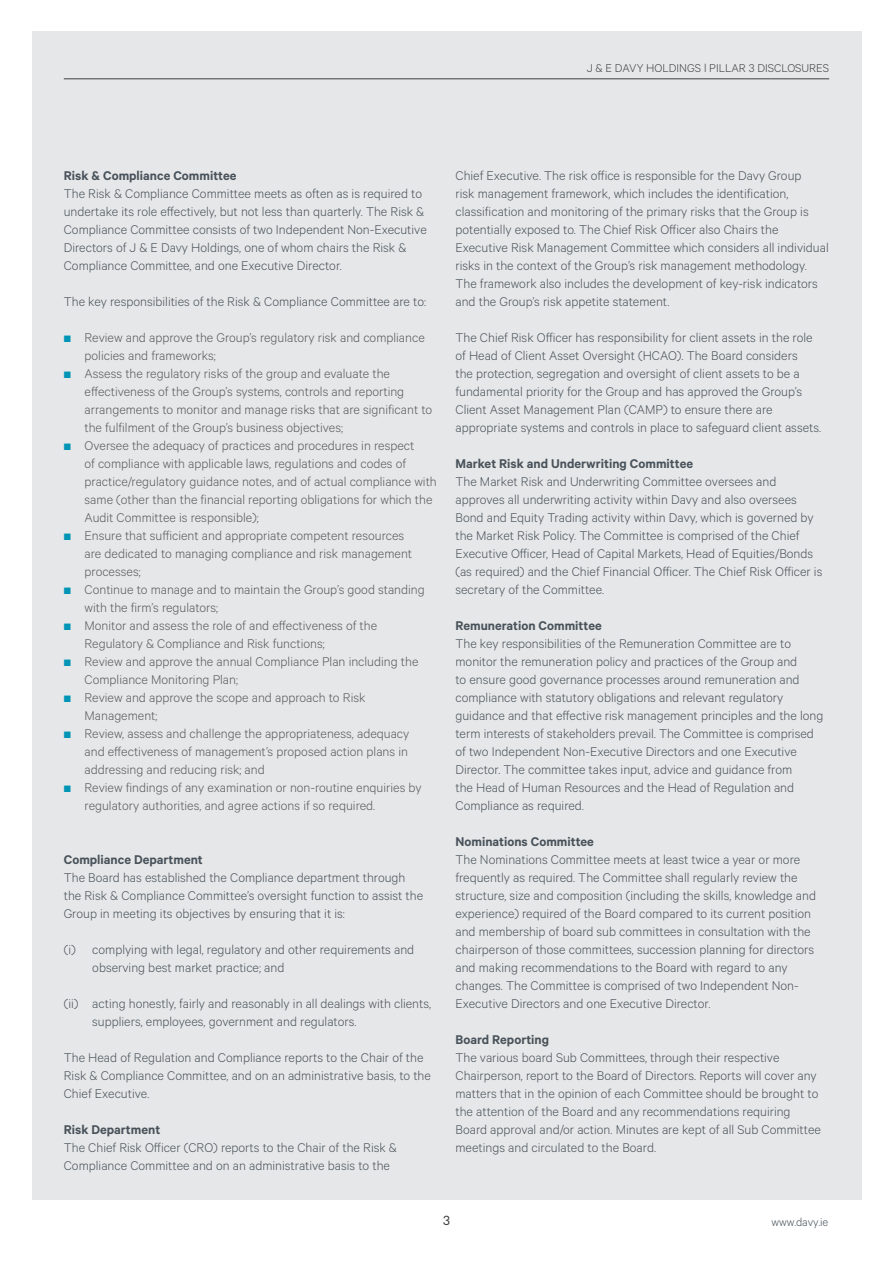
<style>
.page{position:relative;width:893px;height:1263px;background:#fff}
.page>*{position:absolute;margin:0;border:0;box-sizing:border-box;transform-origin:0 0}
.t1{font:15px "Calibre";color:#414042}
.t2{font:300 14.25px/18px "Calibre";color:#48525a}
.t3{font:300 14.25px "Calibre";color:#58595b}
.t4{font:600 14.25px "Calibre";color:#48525a}
.t5{font:300 12.75px "Calibre";color:#414042}
.t6{font:300 12.75px "Calibre";color:#48525a}
.s1{font-family:"Quadraat";font-weight:400;color:#0095b5}
</style>
<div class="page">
<div style="left:32px;top:32px;width:829px;height:1168px;background:#e6e7e8"></div>
<hr style="left:64px;top:78px;width:765px;height:1px;background:#414042">
<p class="t5" style="left:587px;top:61px;width:244px">J &amp; E DAVY HOLDINGS l PILLAR 3 DISCLOSURES</p>
<p class="t4" style="left:64px;top:167px;width:174px">Risk &amp; Compliance Committee</p>
<p class="t2" style="left:64px;top:184px;width:365px">The Risk &amp; Compliance Committee meets as often as is required to undertake its role effectively, but not less than quarterly. The Risk &amp; Compliance Committee consists of two Independent Non-Executive Directors of J &amp; E Davy Holdings, one of whom chairs the Risk &amp; Compliance Committee, and one Executive Director.</p>
<p class="t2" style="left:64px;top:292px;width:364px">The key responsibilities of the Risk &amp; Compliance Committee are to:</p>
<p class="t3" style="left:64px;top:329px;width:363px"><span class="s1">π</span> Review and approve the Group’s regulatory risk and compliance</p>
<p class="t3" style="left:85px;top:347px;width:133px">policies and frameworks;</p>
<p class="t3" style="left:64px;top:365px;width:328px"><span class="s1">π</span> Assess the regulatory risks of the group and evaluate the</p>
<p class="t3" style="left:85px;top:383px;width:321px">effectiveness of the Group’s systems, controls and reporting</p>
<p class="t3" style="left:85px;top:401px;width:349px">arrangements to monitor and manage risks that are significant to</p>
<p class="t3" style="left:85px;top:419px;width:260px">the fulfilment of the Group’s business objectives;</p>
<p class="t3" style="left:64px;top:437px;width:352px"><span class="s1">π</span> Oversee the adequacy of practices and procedures in respect</p>
<p class="t3" style="left:85px;top:455px;width:323px">of compliance with applicable laws, regulations and codes of</p>
<p class="t3" style="left:85px;top:473px;width:354px">practice/regulatory guidance notes, and of actual compliance with</p>
<p class="t3" style="left:85px;top:491px;width:349px">same (other than the financial reporting obligations for which the</p>
<p class="t3" style="left:85px;top:509px;width:176px">Audit Committee is responsible);</p>
<p class="t3" style="left:64px;top:527px;width:342px"><span class="s1">π</span> Ensure that sufficient and appropriate competent resources</p>
<p class="t3" style="left:85px;top:545px;width:329px">are dedicated to managing compliance and risk management</p>
<p class="t3" style="left:85px;top:563px;width:58px">processes;</p>
<p class="t3" style="left:64px;top:581px;width:362px"><span class="s1">π</span> Continue to manage and to maintain the Group’s good standing</p>
<p class="t3" style="left:85px;top:599px;width:135px">with the firm’s regulators;</p>
<p class="t3" style="left:64px;top:617px;width:315px"><span class="s1">π</span> Monitor and assess the role of and effectiveness of the</p>
<p class="t3" style="left:85px;top:635px;width:242px">Regulatory &amp; Compliance and Risk functions;</p>
<p class="t3" style="left:64px;top:653px;width:356px"><span class="s1">π</span> Review and approve the annual Compliance Plan including the</p>
<p class="t3" style="left:85px;top:671px;width:155px">Compliance Monitoring Plan;</p>
<p class="t3" style="left:64px;top:689px;width:303px"><span class="s1">π</span> Review and approve the scope and approach to Risk</p>
<p class="t3" style="left:85px;top:707px;width:75px">Management;</p>
<p class="t3" style="left:64px;top:725px;width:347px"><span class="s1">π</span> Review, assess and challenge the appropriateness, adequacy</p>
<p class="t3" style="left:85px;top:743px;width:325px">and effectiveness of management’s proposed action plans in</p>
<p class="t3" style="left:85px;top:761px;width:182px">addressing and reducing risk; and</p>
<p class="t3" style="left:64px;top:779px;width:359px"><span class="s1">π</span> Review findings of any examination or non-routine enquiries by</p>
<p class="t3" style="left:85px;top:797px;width:292px">regulatory authorities, and agree actions if so required.</p>
<p class="t4" style="left:64px;top:851px;width:141px">Compliance Department</p>
<p class="t2" style="left:64px;top:868px;width:361px">The Board has established the Compliance department through the Risk &amp; Compliance Committee’s oversight function to assist the<br>Group in meeting its objectives by ensuring that it is:</p>
<p class="t2" style="left:92px;top:940px;width:323px;text-indent:-28px">(i) complying with legal, regulatory and other requirements and observing best market practice; and</p>
<p class="t2" style="left:92px;top:994px;width:340px;text-indent:-28px">(ii) acting honestly, fairly and reasonably in all dealings with clients, suppliers, employees, government and regulators.</p>
<p class="t2" style="left:64px;top:1048px;width:369px">The Head of Regulation and Compliance reports to the Chair of the<br>Risk &amp; Compliance Committee, and on an administrative basis, to the<br>Chief Executive.</p>
<p class="t4" style="left:64px;top:1121px;width:98px">Risk Department</p>
<p class="t2" style="left:64px;top:1138px;width:335px">The Chief Risk Officer (CRO) reports to the Chair of the Risk &amp;<br>Compliance Committee and on an administrative basis to the</p>
<p class="t2" style="left:455px;top:166px;width:375px">Chief Executive. The risk office is responsible for the Davy Group<br>risk management framework, which includes the identification, classification and monitoring of the primary risks that the Group is potentially exposed to. The Chief Risk Officer also Chairs the Executive Risk Management Committee which considers all individual risks in the context of the Group’s risk management methodology.<br>The framework also includes the development of key-risk indicators and the Group’s risk appetite statement.</p>
<p class="t2" style="left:455px;top:328px;width:367px">The Chief Risk Officer has responsibility for client assets in the role of Head of Client Asset Oversight (HCAO). The Board considers<br>the protection, segregation and oversight of client assets to be a fundamental priority for the Group and has approved the Group’s Client Asset Management Plan (CAMP) to ensure there are appropriate systems and controls in place to safeguard client assets.</p>
<p class="t4" style="left:455px;top:455px;width:239px">Market Risk and Underwriting Committee</p>
<p class="t2" style="left:455px;top:472px;width:368px">The Market Risk and Underwriting Committee oversees and approves all underwriting activity within Davy and also oversees Bond and Equity Trading activity within Davy, which is governed by the Market Risk Policy. The Committee is comprised of the Chief Executive Officer, Head of Capital Markets, Head of Equities/Bonds (as required) and the Chief Financial Officer. The Chief Risk Officer is secretary of the Committee.</p>
<p class="t4" style="left:455px;top:617px;width:148px">Remuneration Committee</p>
<p class="t2" style="left:455px;top:634px;width:369px">The key responsibilities of the Remuneration Committee are to monitor the remuneration policy and practices of the Group and<br>to ensure good governance processes around remuneration and compliance with statutory obligations and relevant regulatory guidance and that effective risk management principles and the long term interests of stakeholders prevail. The Committee is comprised of two Independent Non-Executive Directors and one Executive Director. The committee takes input, advice and guidance from<br>the Head of Human Resources and the Head of Regulation and Compliance as required.</p>
<p class="t4" style="left:455px;top:833px;width:140px">Nominations Committee</p>
<p class="t2" style="left:455px;top:850px;width:362px">The Nominations Committee meets at least twice a year or more frequently as required. The Committee shall regularly review the structure, size and composition (including the skills, knowledge and experience) required of the Board compared to its current position and membership of board sub committees in consultation with the chairperson of those committees, succession planning for directors and making recommendations to the Board with regard to any changes. The Committee is comprised of two Independent Non-Executive Directors and one Executive Director.</p>
<p class="t4" style="left:455px;top:1031px;width:95px">Board Reporting</p>
<p class="t2" style="left:455px;top:1048px;width:367px">The various board Sub Committees, through their respective Chairperson, report to the Board of Directors. Reports will cover any matters that in the opinion of each Committee should be brought to the attention of the Board and any recommendations requiring Board approval and/or action. Minutes are kept of all Sub Committee meetings and circulated to the Board.</p>
<p class="t1" style="left:443px;top:1211px;width:8px">3</p>
<p class="t6" style="left:771px;top:1214px;width:58px">www.davy.ie</p>
</div>
